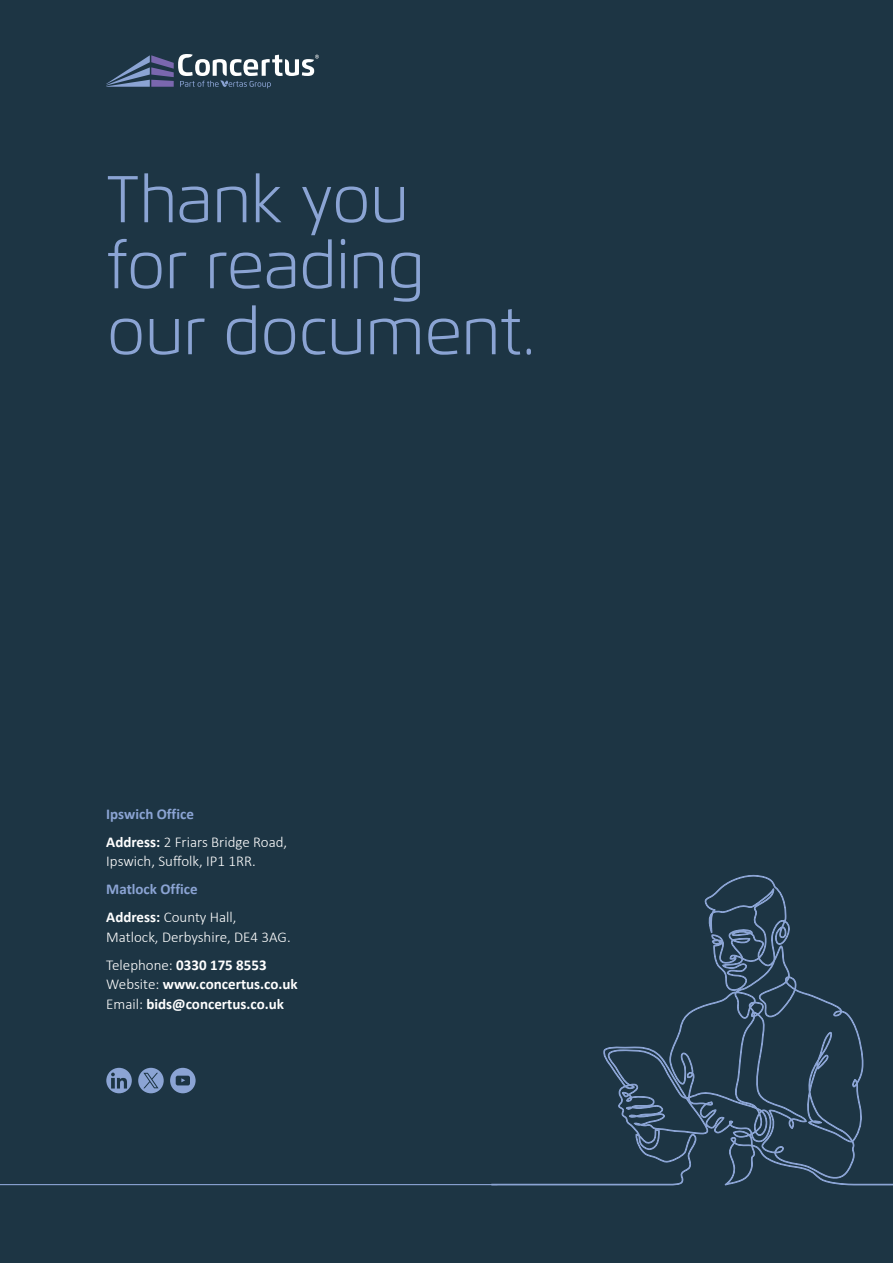
<style>
.page{position:relative;width:893px;height:1263px;background:#1d3544}
.page>*{position:absolute;margin:0;border:0;box-sizing:border-box;transform-origin:0 0}
.t1{font:300 66px/66px "Flexo";letter-spacing:-.02em;color:#8ba4d4}
.t2{font:300 15px/28px "Calibri";color:#fff}
.t3{font:700 15px/19.5px "Calibri";color:#fff}
.t4{font:700 15px/28px "Calibri";color:#8ba4d4}
.s1{font-weight:700;color:#8ba4d4}
.s2{font-weight:700}
.s3{color:#fff}
.s4{font-weight:300;color:#fff}
.s5{font-weight:300}
</style>
<div class="page">
<svg style="left:491px;top:874px;width:402px;height:311px"></svg>
<hr style="left:0;top:1184px;width:497px;height:1px;background:#8ba4d4">
<svg style="left:106px;top:54px;width:213px;height:34px"></svg>
<svg style="left:106px;top:1068px;width:26px;height:25px"></svg>
<svg style="left:138px;top:1068px;width:26px;height:25px"></svg>
<svg style="left:170px;top:1068px;width:26px;height:25px"></svg>
<h1 class="t1" style="left:106px;top:166px;width:431px">Thank you<br>for reading our document.</h1>
<p class="t2" style="left:106px;top:799px;width:182px"><span class="s1">Ipswich Office<br></span><span class="s2">Address:</span> 2 Friars Bridge Road,</p>
<p class="t2" style="left:106px;top:847px;width:151px">Ipswich, Suffolk, IP1 1RR.</p>
<p class="t4" style="left:106px;top:875px;width:132px">Matlock Office<br><span class="s3">Address:</span> <span class="s4">County Hall,</span></p>
<p class="t2" style="left:106px;top:922px;width:186px">Matlock, Derbyshire, DE4 3AG.<br>Telephone: <span class="s2">0330 175 8553</span></p>
<p class="t3" style="left:106px;top:974px;width:193px"><span class="s5">Website:</span> www.concertus.co.uk<br><span class="s5">Email:</span> bids@concertus.co.uk</p>
</div>
